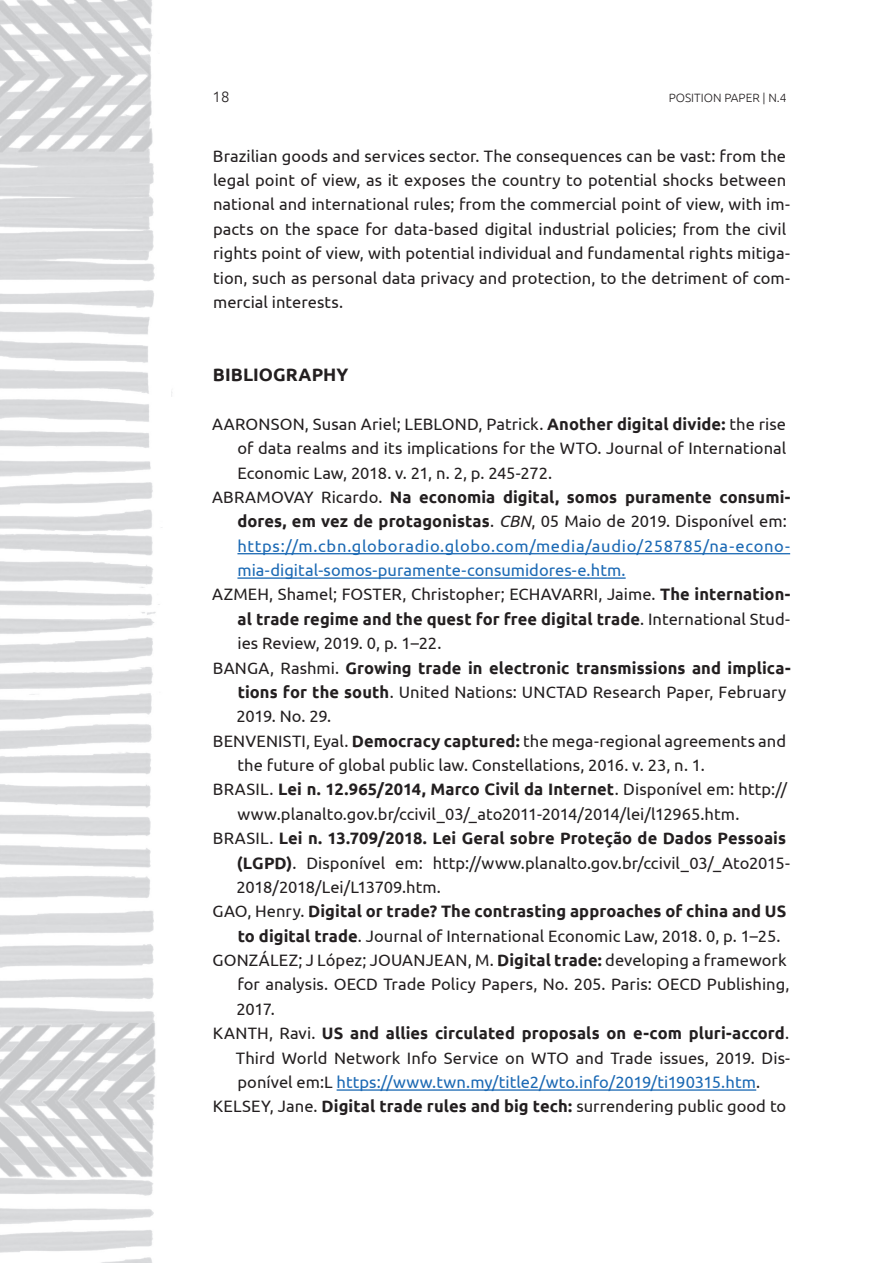
<style>
.page{position:relative;width:893px;height:1263px;background:#fff}
.page>*{position:absolute;margin:0;border:0;box-sizing:border-box;transform-origin:0 0}
.t1{font:700 18px "Ubuntu";letter-spacing:.005em;color:#231f20}
.t2{font:16.5px/24.3px "Ubuntu";letter-spacing:.005em;color:#231f20}
.t3{font:700 16.5px "Ubuntu";letter-spacing:.005em;color:#231f20}
.t4{font:16.5px "Ubuntu";letter-spacing:.005em;color:#1b69b4}
.t5{font:16.5px "Ubuntu";letter-spacing:.04em;color:#1b69b4}
.t6{font:16.5px "Ubuntu";letter-spacing:-.02em;color:#231f20}
.t7{font:300 15px "Ubuntu";color:#231f20}
.t8{font:300 12px "Ubuntu";color:#231f20}
.s1{font-weight:700}
.s2{font-weight:400}
.s3{font-style:italic}
.s4{color:#231f20}
</style>
<div class="page">
<img style="left:0;top:0;width:172px;height:1263px">
<hr style="left:237px;top:553px;width:553px;height:1px;background:#1b69b4">
<hr style="left:237px;top:577px;width:389px;height:2px;background:#1b69b4">
<hr style="left:337px;top:1089px;width:419px;height:2px;background:#1b69b4">
<p class="t7" style="left:213px;top:87px;width:18px">18</p>
<p class="t8" style="left:669px;top:90px;width:120px">POSITION PAPER | N.4</p>
<p class="t2" style="left:213px;top:143px;width:579px">Brazilian goods and services sector. The consequences can be vast: from the legal point of view, as it exposes the country to potential shocks between national and international rules; from the commercial point of view, with im&shy;pacts on the space for data-based digital industrial policies; from the civil rights point of view, with potential individual and fundamental rights mitiga&shy;tion, such as personal data privacy and protection, to the detriment of com&shy;mercial interests.</p>
<p class="t1" style="left:213px;top:364px;width:137px">BIBLIOGRAPHY</p>
<p class="t2" style="left:212px;top:411px;width:576px">AARONSON, Susan Ariel; LEBLOND, Patrick. <span class="s1">Another digital divide:</span> the rise</p>
<p class="t2" style="left:237px;top:436px;width:550px">of data realms and its implications for the WTO. Journal of International</p>
<p class="t2" style="left:237px;top:460px;width:316px">Economic Law, 2018. v. 21, n. 2, p. 245-272.</p>
<p class="t3" style="left:212px;top:487px;width:580px"><span class="s2">ABRAMOVAY Ricardo.</span> Na economia digital, somos puramente consumi-</p>
<p class="t2" style="left:237px;top:509px;width:551px"><span class="s1">dores, em vez de protagonistas</span>. <span class="s3">CBN</span>, 05 Maio de 2019. Disponível em:</p>
<p class="t5" style="left:237px;top:536px;width:554px">https://m.cbn.globoradio.globo.com/media/audio/258785/na-econo-</p>
<p class="t4" style="left:237px;top:560px;width:390px">mia-digital-somos-puramente-consumidores-e.htm.</p>
<p class="t2" style="left:212px;top:582px;width:580px">AZMEH, Shamel; FOSTER, Christopher; ECHAVARRI, Jaime. <span class="s1">The internation-</span></p>
<p class="t3" style="left:238px;top:609px;width:554px">al trade regime and the quest for free digital trade<span class="s2">. International Stud-</span></p>
<p class="t2" style="left:237px;top:631px;width:205px">ies Review, 2019. 0, p. 1–22.</p>
<p class="t3" style="left:213px;top:658px;width:579px"><span class="s2">BANGA, Rashmi.</span> Growing trade in electronic transmissions and implica-</p>
<p class="t2" style="left:238px;top:679px;width:550px"><span class="s1">tions for the south</span>. United Nations: UNCTAD Research Paper, February</p>
<p class="t2" style="left:237px;top:704px;width:96px">2019. No. 29.</p>
<p class="t2" style="left:213px;top:728px;width:575px">BENVENISTI, Eyal. <span class="s1">Democracy captured:</span> the mega-regional agreements and</p>
<p class="t2" style="left:238px;top:752px;width:469px">the future of global public law. Constellations, 2016. v. 23, n. 1.</p>
<p class="t3" style="left:213px;top:779px;width:576px"><span class="s2">BRASIL.</span> Lei n. 12.965/2014, Marco Civil da Internet<span class="s2">. Disponível em: http://</span></p>
<p class="t2" style="left:237px;top:801px;width:503px">www.planalto.gov.br/ccivil_03/_ato2011-2014/2014/lei/l12965.htm.</p>
<p class="t3" style="left:213px;top:828px;width:575px"><span class="s2">BRASIL.</span> Lei n. 13.709/2018. Lei Geral sobre Proteção de Dados Pessoais</p>
<p class="t2" style="left:237px;top:850px;width:555px"><span class="s1">(LGPD)</span>. Disponível em: http://www.planalto.gov.br/ccivil_03/_Ato2015-</p>
<p class="t6" style="left:237px;top:877px;width:206px">2018/2018/Lei/L13709.htm.</p>
<p class="t3" style="left:213px;top:901px;width:575px"><span class="s2">GAO, Henry.</span> Digital or trade? The contrasting approaches of china and US</p>
<p class="t2" style="left:238px;top:923px;width:544px"><span class="s1">to digital trade</span>. Journal of International Economic Law, 2018. 0, p. 1–25.</p>
<p class="t2" style="left:213px;top:947px;width:576px">GONZÁLEZ; J Ló pez; JOUANJEAN, M. <span class="s1">Digital trade:</span> developing a framework</p>
<p class="t2" style="left:237px;top:972px;width:553px">for analysis. OECD Trade Policy Papers, No. 205. Paris: OECD Publishing,</p>
<p class="t2" style="left:237px;top:996px;width:40px">2017.</p>
<p class="t3" style="left:213px;top:1023px;width:578px"><span class="s2">KANTH, Ravi.</span> US and allies circulated proposals on e-com pluri-accord<span class="s2">.</span></p>
<p class="t2" style="left:236px;top:1045px;width:556px">Third World Network Info Service on WTO and Trade issues, 2019. Dis-</p>
<p class="t4" style="left:237px;top:1072px;width:524px"><span class="s4">ponível em:L</span> https://www.twn.my/title2/wto.info/2019/ti190315.htm<span class="s4">.</span></p>
<p class="t2" style="left:213px;top:1094px;width:575px">KELSEY, Jane. <span class="s1">Digital trade rules and big tech:</span> surrendering public good to</p>
</div>
